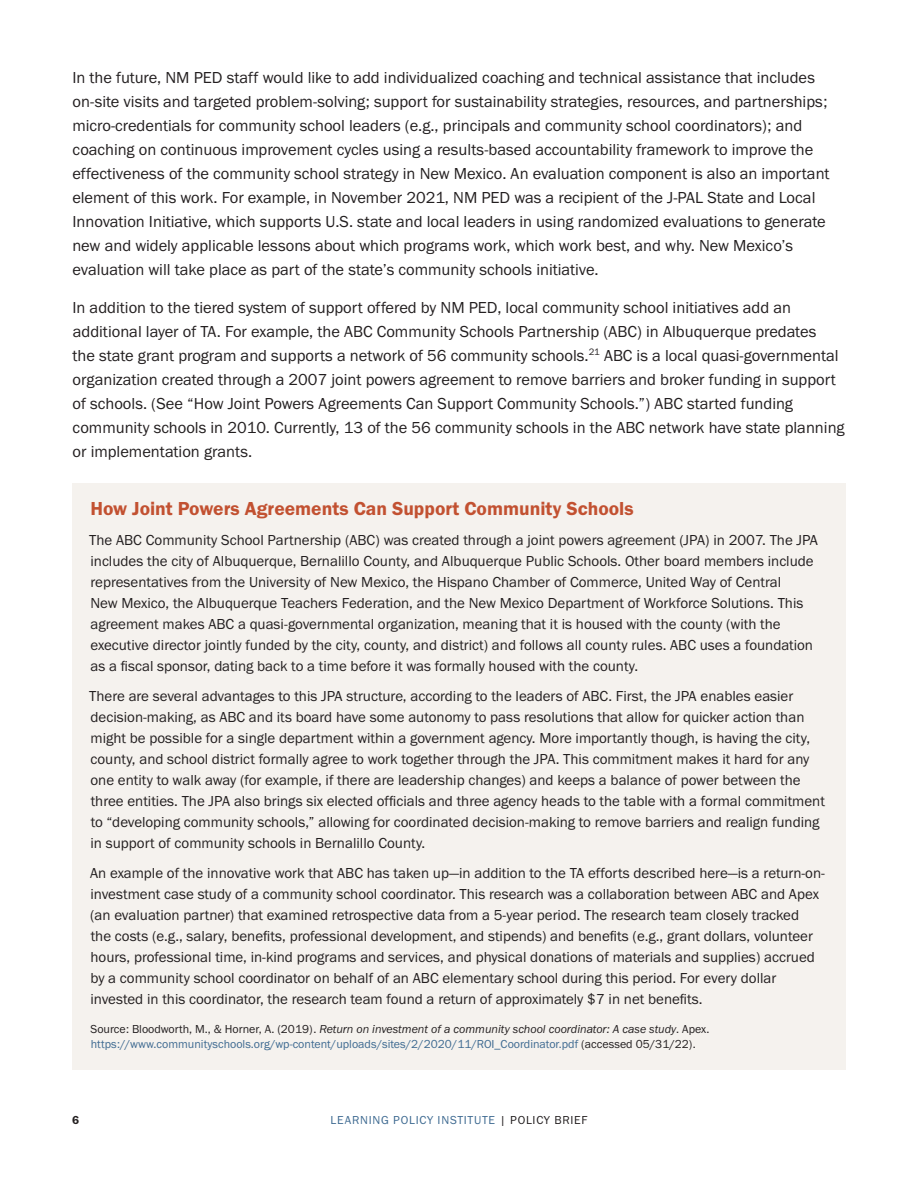
<style>
.page{position:relative;width:918px;height:1188px;background:#fff}
.page>*{position:absolute;margin:0;border:0;box-sizing:border-box;transform-origin:0 0}
.Tan_Shaded_H2__begin{font:19.5px "Franklin Gothic URW Dem";color:#c25131}
.Text__11_16_pt{font:16.5px/24px "Franklin Gothic URW Boo";color:#231f20}
.Tan_Shaded_Text{font:15px/21px "Franklin Gothic URW Boo";color:#231f20}
.Tan_Shaded_Note___So{font:12px/15px "Franklin Gothic URW Boo";color:#3e6a91}
.Tan_Shaded_Note___So-2{font:12px "Franklin Gothic URW Boo";letter-spacing:.06em;color:#3e6a91}
.t1{font:12px "Franklin Gothic URW Dem";color:#231f20}
.s1{color:#231f20}
.s2{font-family:"Franklin Gothic URW Boo Ita";color:#231f20}
</style>
<div class="page">
<div style="left:72px;top:484px;width:774px;height:51px;background:#f5f2ee"></div>
<div style="left:72px;top:517px;width:774px;height:173px;background:#f5f2ee"></div>
<div style="left:72px;top:673px;width:774px;height:194px;background:#f5f2ee"></div>
<div style="left:72px;top:850px;width:774px;height:173px;background:#f5f2ee"></div>
<div style="left:72px;top:1007px;width:774px;height:63px;background:#f5f2ee"></div>
<p class="Text__11_16_pt" style="left:72px;top:65px;width:759px">In the future, NM PED staff would like to add individualized coaching and technical assistance that includes on-site visits and targeted problem-solving; support for sustainability strategies, resources, and partnerships; micro-credentials for community school leaders (e.g., principals and community school coordinators); and coaching on continuous improvement cycles using a results-based accountability framework to improve the effectiveness of the community school strategy in New Mexico. An evaluation component is also an important element of this work. For example, in November 2021, NM PED was a recipient of the J-PAL State and Local Innovation Initiative, which supports U.S. state and local leaders in using randomized evaluations to generate new and widely applicable lessons about which programs work, which work best, and why. New Mexico’s evaluation will take place as part of the state’s community schools initiative.</p>
<p class="Text__11_16_pt" style="left:72px;top:295px;width:774px">In addition to the tiered system of support offered by NM PED, local community school initiatives add an additional layer of TA. For example, the ABC Community Schools Partnership (ABC) in Albuquerque predates<br>the state grant program and supports a network of 56 community schools.<sup>21</sup> ABC is a local quasi-governmental organization created through a 2007 joint powers agreement to remove barriers and broker funding in support of schools. (See “How Joint Powers Agreements Can Support Community Schools.”) ABC started funding community schools in 2010. Currently, 13 of the 56 community schools in the ABC network have state planning or implementation grants.</p>
<p class="Tan_Shaded_H2__begin" style="left:90px;top:496px;width:545px">How Joint Powers Agreements Can Support Community Schools</p>
<p class="Tan_Shaded_Text" style="left:89px;top:529px;width:730px">The ABC Community School Partnership (ABC) was created through a joint powers agreement (JPA) in 2007. The JPA includes the city of Albuquerque, Bernalillo County, and Albuquerque Public Schools. Other board members include representatives from the University of New Mexico, the Hispano Chamber of Commerce, United Way of Central<br>New Mexico, the Albuquerque Teachers Federation, and the New Mexico Department of Workforce Solutions. This agreement makes ABC a quasi-governmental organization, meaning that it is housed with the county (with the executive director jointly funded by the city, county, and district) and follows all county rules. ABC uses a foundation as a fiscal sponsor, dating back to a time before it was formally housed with the county.</p>
<p class="Tan_Shaded_Text" style="left:89px;top:685px;width:737px">There are several advantages to this JPA structure, according to the leaders of ABC. First, the JPA enables easier decision-making, as ABC and its board have some autonomy to pass resolutions that allow for quicker action than might be possible for a single department within a government agency. More importantly though, is having the city, county, and school district formally agree to work together through the JPA. This commitment makes it hard for any one entity to walk away (for example, if there are leadership changes) and keeps a balance of power between the three entities. The JPA also brings six elected officials and three agency heads to the table with a formal commitment to “developing community schools,” allowing for coordinated decision-making to remove barriers and realign funding in support of community schools in Bernalillo County.</p>
<p class="Tan_Shaded_Text" style="left:90px;top:862px;width:736px">An example of the innovative work that ABC has taken up—in addition to the TA efforts described here—is a return-on&shy;investment case study of a community school coordinator. This research was a collaboration between ABC and Apex (an evaluation partner) that examined retrospective data from a 5-year period. The research team closely tracked<br>the costs (e.g., salary, benefits, professional development, and stipends) and benefits (e.g., grant dollars, volunteer hours, professional time, in-kind programs and services, and physical donations of materials and supplies) accrued by a community school coordinator on behalf of an ABC elementary school during this period. For every dollar invested in this coordinator, the research team found a return of approximately $7 in net benefits.</p>
<p class="Tan_Shaded_Note___So" style="left:91px;top:1021px;width:620px"><span class="s1">Source: Bloodworth, M., &amp; Horner, A. (2019).</span> <span class="s2">Return on investment of a community school coordinator: A case study</span><span class="s1">. Apex. </span>https://www.communityschools.org/wp-content/uploads/sites/2/2020/11/ROI_Coordinator.pdf <span class="s1">(accessed 05/31/22).</span></p>
<p class="t1" style="left:72px;top:1113px;width:9px">6</p>
<p class="Tan_Shaded_Note___So-2" style="left:330px;top:1113px;width:259px">LEARNING POLICY INSTITUTE <span class="s1">| POLICY BRIEF</span></p>
</div>
